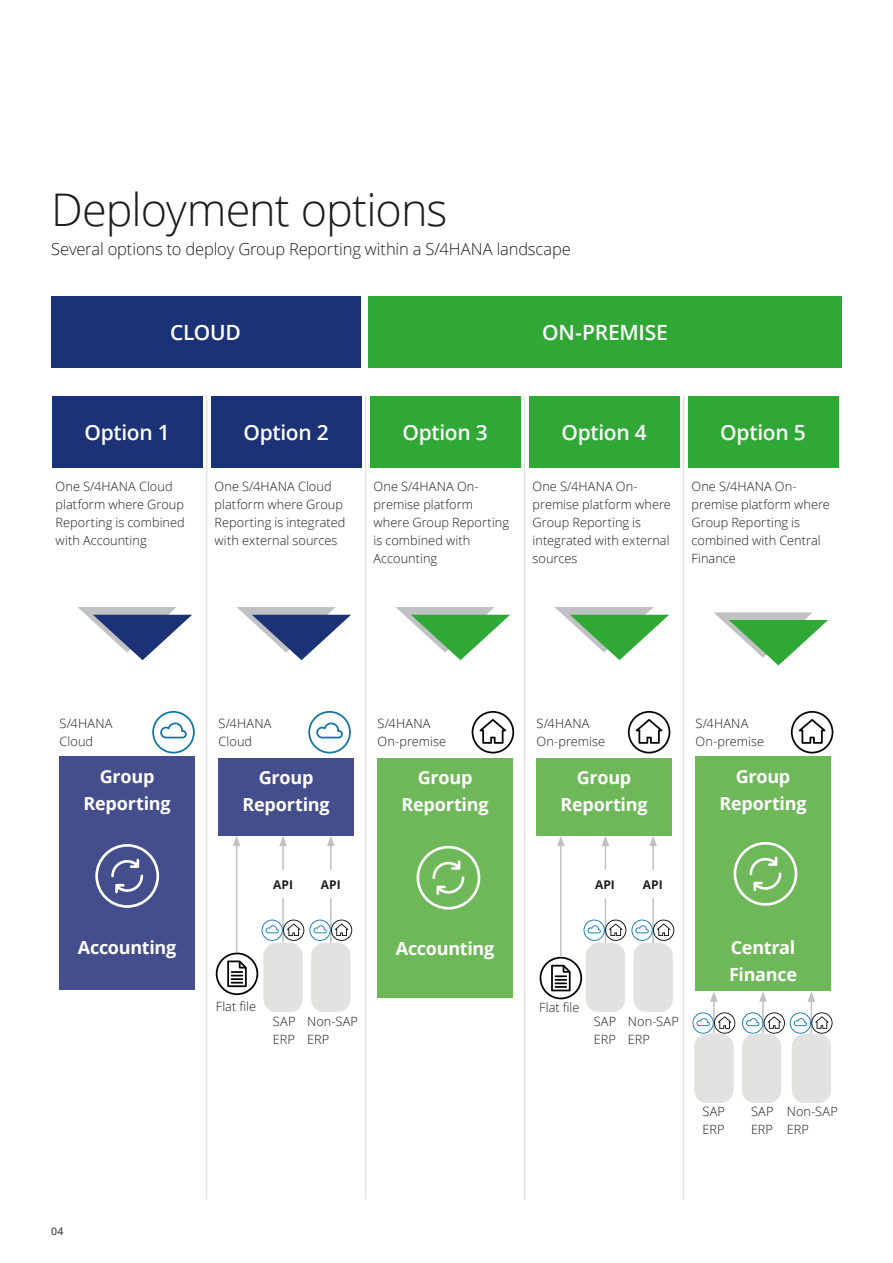
<style>
.page{position:relative;width:893px;height:1263px;background:#fff}
.page>*{position:absolute;margin:0;border:0;box-sizing:border-box;transform-origin:0 0}
.Story_heading_light{font:300 45px "Open Sans";letter-spacing:-.02em;color:#1d1d1b}
.Contents__14_18pt{font:600 21px "Open Sans";letter-spacing:-.015em;color:#fff}
.Contents__14_18pt-2{font:700 18px/27px "Open Sans";letter-spacing:-.015em;color:#fff;text-align:center}
.Introduction_small{font:300 16.5px "Open Sans";letter-spacing:-.01em;color:#1d1d1b}
.Body_copy__8_5_12pt{font:300 12.75px/18px "Open Sans";letter-spacing:.005em;color:#1d1d1b}
.t1{font:700 12px "Open Sans";color:#1d1d1b}
.t2{font:10.5px "Open Sans";color:#1d1d1b}
</style>
<div class="page">
<hr style="left:713px;top:999px;width:2px;height:35px;background:#c0c1c2">
<svg style="left:710px;top:992px;width:8px;height:10px"></svg>
<hr style="left:762px;top:999px;width:2px;height:34px;background:#c0c1c2">
<svg style="left:759px;top:991px;width:8px;height:11px"></svg>
<div style="left:51px;top:296px;width:309px;height:71px;background:#1c3276"></div>
<div style="left:368px;top:296px;width:474px;height:71px;background:#2fa836"></div>
<svg style="left:152px;top:711px;width:43px;height:42px"></svg>
<svg style="left:472px;top:711px;width:42px;height:42px"></svg>
<div style="left:60px;top:756px;width:135px;height:233px;background:#454e8d"></div>
<div style="left:219px;top:758px;width:135px;height:78px;background:#454e8d"></div>
<div style="left:378px;top:758px;width:135px;height:239px;background:#6eb859"></div>
<div style="left:536px;top:758px;width:136px;height:78px;background:#6eb859"></div>
<div style="left:695px;top:756px;width:136px;height:235px;background:#6eb859"></div>
<svg style="left:308px;top:711px;width:43px;height:42px"></svg>
<svg style="left:628px;top:711px;width:42px;height:42px"></svg>
<svg style="left:791px;top:711px;width:42px;height:42px"></svg>
<svg style="left:692px;top:1012px;width:43px;height:22px"></svg>
<svg style="left:540px;top:957px;width:42px;height:42px"></svg>
<svg style="left:216px;top:952px;width:42px;height:43px"></svg>
<div style="left:263px;top:943px;width:40px;height:69px;background:#e2e3e1;border-radius:13px"></div>
<div style="left:311px;top:943px;width:39px;height:69px;background:#e2e3e1;border-radius:13px"></div>
<div style="left:586px;top:943px;width:39px;height:69px;background:#e2e3e1;border-radius:13px"></div>
<div style="left:633px;top:943px;width:40px;height:69px;background:#e2e3e1;border-radius:13px"></div>
<div style="left:694px;top:1034px;width:40px;height:69px;background:#e2e3e1;border-radius:13px"></div>
<div style="left:742px;top:1034px;width:39px;height:69px;background:#e2e3e1;border-radius:13px"></div>
<div style="left:792px;top:1034px;width:39px;height:69px;background:#e2e3e1;border-radius:13px"></div>
<hr style="left:206px;top:396px;width:1px;height:803px;background:#e2e3e1">
<hr style="left:365px;top:396px;width:1px;height:803px;background:#e2e3e1">
<hr style="left:524px;top:396px;width:1px;height:803px;background:#e2e3e1">
<hr style="left:683px;top:396px;width:1px;height:803px;background:#e2e3e1">
<svg style="left:95px;top:844px;width:64px;height:64px"></svg>
<svg style="left:417px;top:846px;width:63px;height:63px"></svg>
<svg style="left:734px;top:842px;width:63px;height:64px"></svg>
<div style="left:52px;top:396px;width:150px;height:72px;background:#1c3276"></div>
<div style="left:211px;top:396px;width:150px;height:72px;background:#1c3276"></div>
<div style="left:370px;top:396px;width:150px;height:72px;background:#2fa836"></div>
<div style="left:529px;top:396px;width:150px;height:72px;background:#2fa836"></div>
<div style="left:688px;top:396px;width:150px;height:72px;background:#2fa836"></div>
<svg style="left:78px;top:607px;width:114px;height:53px"></svg>
<svg style="left:237px;top:607px;width:114px;height:53px"></svg>
<svg style="left:396px;top:607px;width:114px;height:53px"></svg>
<svg style="left:555px;top:607px;width:114px;height:53px"></svg>
<svg style="left:714px;top:612px;width:114px;height:53px"></svg>
<hr style="left:282px;top:844px;width:2px;height:99px;background:#c0c1c2">
<svg style="left:279px;top:836px;width:8px;height:10px"></svg>
<hr style="left:330px;top:844px;width:2px;height:99px;background:#c0c1c2">
<svg style="left:327px;top:836px;width:8px;height:10px"></svg>
<hr style="left:236px;top:844px;width:1px;height:108px;background:#c0c1c2">
<svg style="left:233px;top:836px;width:7px;height:10px"></svg>
<hr style="left:560px;top:844px;width:2px;height:113px;background:#c0c1c2">
<svg style="left:557px;top:836px;width:8px;height:10px"></svg>
<hr style="left:605px;top:844px;width:1px;height:99px;background:#c0c1c2">
<svg style="left:602px;top:836px;width:7px;height:10px"></svg>
<hr style="left:652px;top:844px;width:2px;height:99px;background:#c0c1c2">
<svg style="left:649px;top:836px;width:8px;height:10px"></svg>
<svg style="left:261px;top:919px;width:91px;height:22px"></svg>
<svg style="left:584px;top:919px;width:90px;height:22px"></svg>
<hr style="left:811px;top:999px;width:1px;height:35px;background:#c0c1c2">
<svg style="left:808px;top:991px;width:7px;height:11px"></svg>
<svg style="left:742px;top:1012px;width:90px;height:22px"></svg>
<div style="left:640px;top:870px;width:26px;height:28px;background:#fff"></div>
<div style="left:592px;top:870px;width:26px;height:28px;background:#fff"></div>
<div style="left:318px;top:870px;width:26px;height:28px;background:#fff"></div>
<div style="left:270px;top:870px;width:26px;height:28px;background:#fff"></div>
<p class="Story_heading_light" style="left:51px;top:179px;width:398px">Deployment options</p>
<p class="Introduction_small" style="left:51px;top:237px;width:521px">Several options to deploy Group Reporting within a S/4HANA landscape</p>
<p class="Contents__14_18pt" style="left:170px;top:318px;width:72px">CLOUD</p>
<p class="Contents__14_18pt" style="left:542px;top:318px;width:127px">ON-PREMISE</p>
<p class="Contents__14_18pt" style="left:84px;top:418px;width:87px">Option 1</p>
<p class="Body_copy__8_5_12pt" style="left:56px;top:477px;width:131px">One S/4HANA Cloud platform where Group<br>Reporting is combined with Accounting</p>
<p class="Contents__14_18pt" style="left:243px;top:418px;width:87px">Option 2</p>
<p class="Body_copy__8_5_12pt" style="left:215px;top:477px;width:132px">One S/4HANA Cloud platform where Group<br>Reporting is integrated with external sources</p>
<p class="Contents__14_18pt" style="left:402px;top:418px;width:87px">Option 3</p>
<p class="Body_copy__8_5_12pt" style="left:374px;top:477px;width:137px">One S/4HANA On&shy;premise platform where Group Reporting is combined with<br>Accounting</p>
<p class="Contents__14_18pt" style="left:561px;top:418px;width:87px">Option 4</p>
<p class="Body_copy__8_5_12pt" style="left:533px;top:477px;width:140px">One S/4HANA On&shy;premise platform where<br>Group Reporting is integrated with external sources</p>
<p class="Contents__14_18pt" style="left:720px;top:418px;width:87px">Option 5</p>
<p class="Body_copy__8_5_12pt" style="left:692px;top:477px;width:140px">One S/4HANA On&shy;premise platform where<br>Group Reporting is combined with Central<br>Finance</p>
<p class="Body_copy__8_5_12pt" style="left:60px;top:714px;width:54px">S/4HANA<br>Cloud</p>
<p class="Body_copy__8_5_12pt" style="left:219px;top:714px;width:54px">S/4HANA<br>Cloud</p>
<p class="Body_copy__8_5_12pt" style="left:378px;top:714px;width:70px">S/4HANA<br>On-premise</p>
<p class="Body_copy__8_5_12pt" style="left:536px;top:714px;width:70px">S/4HANA<br>On-premise</p>
<p class="Body_copy__8_5_12pt" style="left:695px;top:714px;width:70px">S/4HANA<br>On-premise</p>
<p class="Contents__14_18pt-2" style="left:84px;top:762px;width:89px">Group<br>Reporting</p>
<p class="Contents__14_18pt-2" style="left:78px;top:933px;width:100px">Accounting</p>
<p class="t2" style="left:51px;top:1224px;width:14px">04</p>
<p class="Contents__14_18pt-2" style="left:243px;top:764px;width:89px">Group<br>Reporting</p>
<p class="Contents__14_18pt-2" style="left:402px;top:764px;width:89px">Group<br>Reporting</p>
<p class="Contents__14_18pt-2" style="left:560px;top:764px;width:89px">Group<br>Reporting</p>
<p class="Contents__14_18pt-2" style="left:719px;top:762px;width:89px">Group<br>Reporting</p>
<p class="t1" style="left:273px;top:876px;width:21px">API</p>
<p class="t1" style="left:321px;top:876px;width:21px">API</p>
<p class="t1" style="left:595px;top:876px;width:21px">API</p>
<p class="t1" style="left:643px;top:876px;width:21px">API</p>
<p class="Contents__14_18pt-2" style="left:396px;top:935px;width:100px">Accounting</p>
<p class="Body_copy__8_5_12pt" style="left:216px;top:997px;width:42px">Flat file</p>
<p class="Body_copy__8_5_12pt" style="left:539px;top:998px;width:42px">Flat file</p>
<p class="Body_copy__8_5_12pt" style="left:273px;top:1012px;width:24px">SAP<br>ERP</p>
<p class="Body_copy__8_5_12pt" style="left:307px;top:1012px;width:52px">Non-SAP<br>ERP</p>
<p class="Body_copy__8_5_12pt" style="left:594px;top:1012px;width:24px">SAP<br>ERP</p>
<p class="Body_copy__8_5_12pt" style="left:628px;top:1012px;width:52px">Non-SAP<br>ERP</p>
<p class="Contents__14_18pt-2" style="left:729px;top:933px;width:70px;text-align:left">Central<br>Finance</p>
<p class="Body_copy__8_5_12pt" style="left:702px;top:1102px;width:24px">SAP<br>ERP</p>
<p class="Body_copy__8_5_12pt" style="left:751px;top:1102px;width:24px">SAP<br>ERP</p>
<p class="Body_copy__8_5_12pt" style="left:787px;top:1102px;width:52px">Non-SAP<br>ERP</p>
</div>
